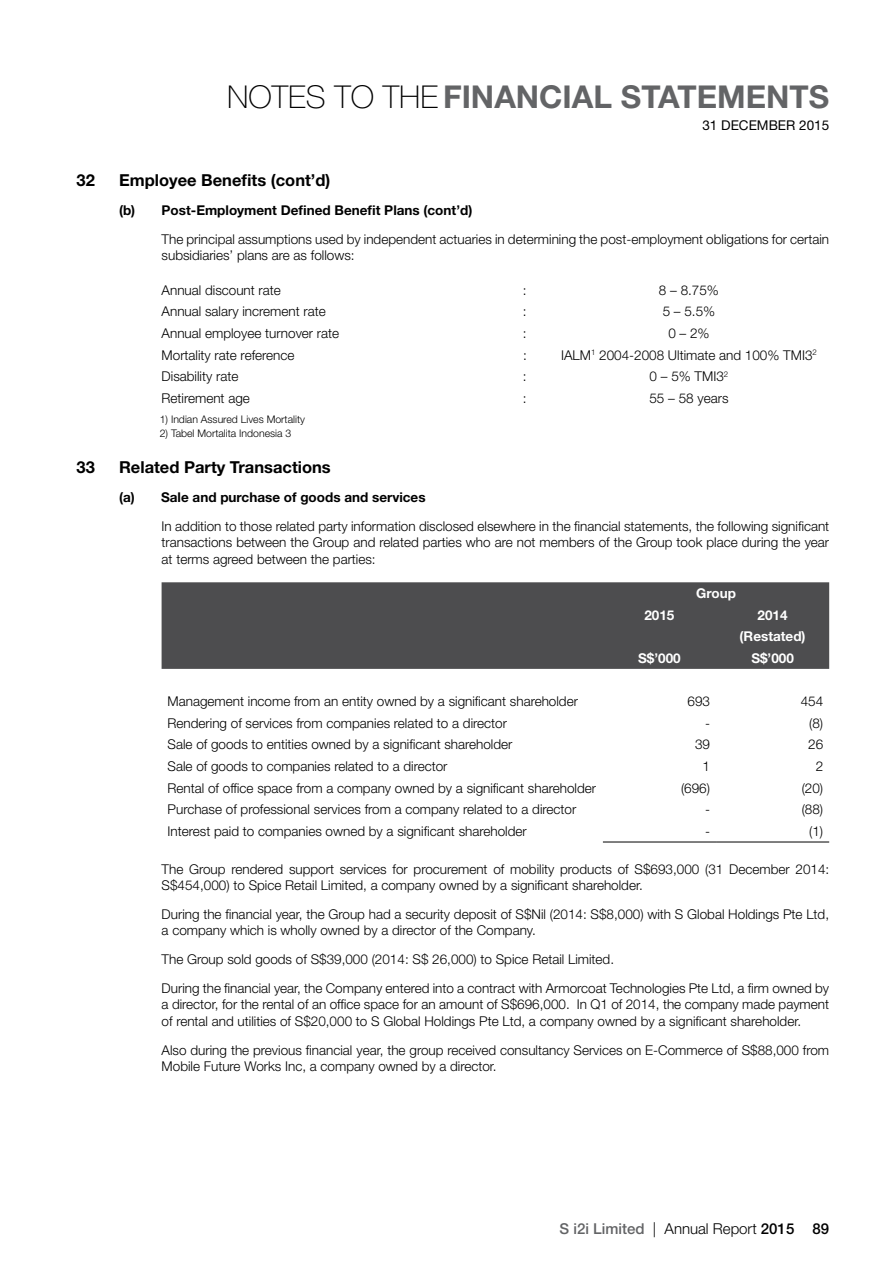
<style>
.page{position:relative;width:893px;height:1263px;background:#fff}
.page>*{position:absolute;margin:0;border:0;box-sizing:border-box;transform-origin:0 0}
.t1{font:700 31.5px "Helvetica Neue LT Std";color:#636466}
.t2{font:700 16.5px "Helvetica Neue LT Std";color:#000}
.t3{font:300 15px "Helvetica Neue LT Std";color:#000}
.t4{font:300 13.5px/16.2px "Helvetica Neue LT Std";color:#000}
.t5{font:700 13.5px "Helvetica Neue LT Std";color:#000}
.t6{font:700 13.5px/21.6px "Helvetica Neue LT Std";color:#fff;text-align:center}
.t7{font:13.5px "Helvetica Neue LT Std";color:#000}
.t8{font:300 10.5px "Helvetica Neue LT Std";color:#000}
.s1{font-weight:100;color:#000}
.s2{font-weight:500;color:#636466}
.s3{font-weight:500}
</style>
<div class="page">
<div style="left:162px;top:582px;width:667px;height:87px;background:#4d4d4f"></div>
<hr style="left:603px;top:842px;width:113px;height:1px;background:#000">
<hr style="left:716px;top:842px;width:113px;height:1px;background:#000">
<h1 class="t1" style="left:227px;top:77px;width:603px"><span class="s1">NOTES TO THE</span> FINANCIAL STATEMENTS</h1>
<p class="t7" style="left:702px;top:117px;width:128px">31 DECEMBER 2015</p>
<p class="t2" style="left:77px;top:170px;width:20px">32</p>
<p class="t2" style="left:119px;top:170px;width:213px">Employee Benefits (cont’d)</p>
<p class="t5" style="left:119px;top:202px;width:355px">(b) Post-Employment Defi ned Benefit Plans (cont’d)</p>
<p class="t4" style="left:162px;top:231px;width:669px">The principal assumptions used by independent actuaries in determining the post-employment obligations for certain subsidiaries’ plans are as follows:</p>
<p class="t4" style="left:162px;top:281px;width:121px">Annual discount rate</p>
<p class="t4" style="left:523px;top:281px;width:5px">:</p>
<p class="t4" style="left:659px;top:281px;width:62px">8 – 8.75%</p>
<p class="t4" style="left:162px;top:303px;width:166px">Annual salary increment rate</p>
<p class="t4" style="left:523px;top:303px;width:5px">:</p>
<p class="t4" style="left:663px;top:303px;width:54px">5 – 5.5%</p>
<p class="t4" style="left:162px;top:325px;width:179px">Annual employee turnover rate</p>
<p class="t4" style="left:523px;top:325px;width:5px">:</p>
<p class="t4" style="left:668px;top:325px;width:43px">0 – 2%</p>
<p class="t4" style="left:162px;top:346px;width:134px">Mortality rate reference</p>
<p class="t4" style="left:523px;top:346px;width:5px">:</p>
<p class="t4" style="left:561px;top:346px;width:257px">IALM<sup>1</sup> 2004-2008 Ultimate and 100% TMI3<sup>2</sup></p>
<p class="t4" style="left:162px;top:368px;width:78px">Disability rate</p>
<p class="t4" style="left:523px;top:368px;width:5px">:</p>
<p class="t4" style="left:650px;top:368px;width:80px">0 – 5% TMI3<sup>2</sup></p>
<p class="t4" style="left:162px;top:390px;width:90px">Retirement age</p>
<p class="t4" style="left:523px;top:390px;width:5px">:</p>
<p class="t4" style="left:649px;top:390px;width:81px">55 – 58 years</p>
<p class="t8" style="left:160px;top:413px;width:147px">1) Indian Assured Lives Mortality</p>
<p class="t8" style="left:160px;top:427px;width:133px">2) Tabel Mortalita Indonesia 3</p>
<p class="t2" style="left:77px;top:457px;width:20px">33</p>
<p class="t2" style="left:119px;top:457px;width:213px">Related Party Transactions</p>
<p class="t5" style="left:119px;top:489px;width:308px">(a) Sale and purchase of goods and services</p>
<p class="t4" style="left:162px;top:518px;width:669px;text-align:justify">In addition to those related party information disclosed elsewhere in the financial statements, the following significant transactions between the Group and related parties who are not members of the Group took place during the year at terms agreed between the parties:</p>
<p class="t6" style="left:696px;top:582px;width:41px">Group</p>
<p class="t6" style="left:644px;top:604px;width:32px">2015</p>
<p class="t6" style="left:740px;top:604px;width:67px">2014 (Restated)</p>
<p class="t6" style="left:638px;top:647px;width:44px">S$’000</p>
<p class="t6" style="left:751px;top:647px;width:44px">S$’000</p>
<p class="t4" style="left:168px;top:693px;width:412px">Management income from an entity owned by a significant shareholder</p>
<p class="t4" style="left:687px;top:693px;width:24px">693</p>
<p class="t4" style="left:801px;top:693px;width:24px">454</p>
<p class="t4" style="left:168px;top:715px;width:341px">Rendering of services from companies related to a director</p>
<p class="t4" style="left:705px;top:715px;width:6px">-</p>
<p class="t4" style="left:809px;top:715px;width:16px">(8)</p>
<p class="t4" style="left:168px;top:736px;width:346px">Sale of goods to entities owned by a significant shareholder</p>
<p class="t4" style="left:695px;top:736px;width:17px">39</p>
<p class="t4" style="left:808px;top:736px;width:17px">26</p>
<p class="t4" style="left:168px;top:758px;width:281px">Sale of goods to companies related to a director</p>
<p class="t4" style="left:702px;top:758px;width:9px">1</p>
<p class="t4" style="left:816px;top:758px;width:9px">2</p>
<p class="t4" style="left:168px;top:779px;width:430px">Rental of office space from a company owned by a significant shareholder</p>
<p class="t4" style="left:681px;top:779px;width:31px">(696)</p>
<p class="t4" style="left:802px;top:779px;width:23px">(20)</p>
<p class="t4" style="left:168px;top:801px;width:410px">Purchase of professional services from a company related to a director</p>
<p class="t4" style="left:705px;top:801px;width:6px">-</p>
<p class="t4" style="left:802px;top:801px;width:23px">(88)</p>
<p class="t4" style="left:168px;top:823px;width:361px">Interest paid to companies owned by a significant shareholder</p>
<p class="t4" style="left:705px;top:823px;width:6px">-</p>
<p class="t4" style="left:809px;top:823px;width:16px">(1)</p>
<p class="t4" style="left:162px;top:861px;width:669px">The Group rendered support services for procurement of mobility products of S$693,000 (31 December 2014:<br>S$454,000) to Spice Retail Limited, a company owned by a significant shareholder.</p>
<p class="t4" style="left:162px;top:906px;width:669px">During the financial year, the Group had a security deposit of S$Nil (2014: S$8,000) with S Global Holdings Pte Ltd, a company which is wholly owned by a director of the Company.</p>
<p class="t4" style="left:162px;top:945px;width:669px;line-height:29px">The Group sold goods of S$39,000 (2014: S$ 26,000) to Spice Retail Limited.<br>During the financial year, the Company entered into a contract with Armorcoat Technologies Pte Ltd, a firm owned by</p>
<p class="t4" style="left:162px;top:996px;width:669px">a director, for the rental of an office space for an amount of S$696,000. In Q1 of 2014, the company made payment of rental and utilities of S$20,000 to S Global Holdings Pte Ltd, a company owned by a significant shareholder.</p>
<p class="t4" style="left:162px;top:1041px;width:669px">Also during the previous financial year, the group received consultancy Services on E-Commerce of S$88,000 from<br>Mobile Future Works Inc, a company owned by a director.</p>
<p class="t3" style="left:559px;top:1220px;width:271px"><span class="s2">S i2i Limited</span> | Annual Report <span class="s3">2015 89</span></p>
</div>
